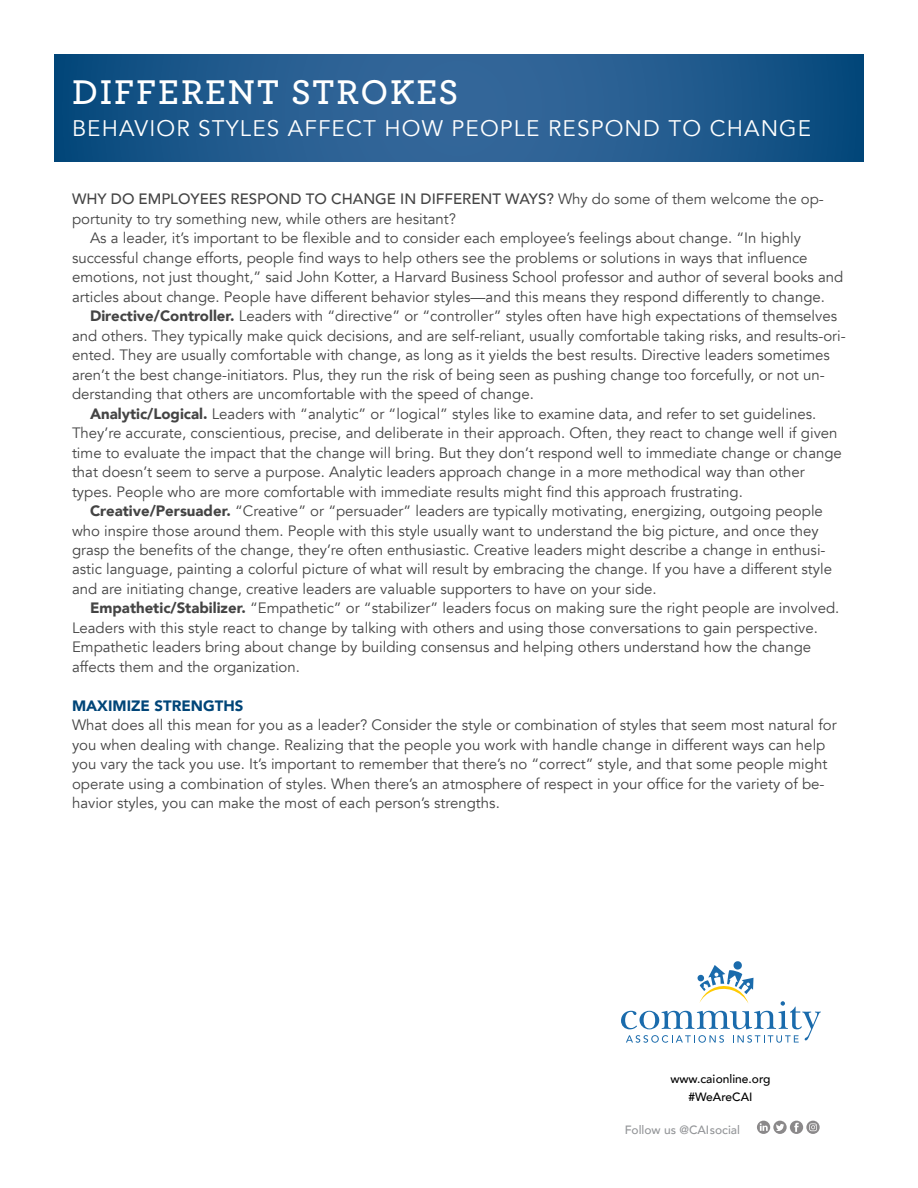
<style>
.page{position:relative;width:918px;height:1188px;background:#fff}
.page>*{position:absolute;margin:0;border:0;box-sizing:border-box;transform-origin:0 0}
.t1{font:600 36px "Archer";letter-spacing:.05em;color:#fff}
.t2{font:22.5px "Avenir";letter-spacing:.05em;color:#fff}
.t3{font:15px/19.5px "Avenir";color:#444}
.t4{font:500 15px "Avenir";color:#444}
.t5{font:900 15px "Avenir";color:#004578}
.t6{font:500 12px/18px "Avenir";color:#000;text-align:center}
.t7{font:500 12px "Avenir";color:#939598}
.s1{font-weight:400}
.s2{font-weight:900}
</style>
<div class="page">
<svg style="left:773px;top:1121px;width:14px;height:13px"></svg>
<svg style="left:776px;top:1124px;width:8px;height:7px"></svg>
<svg style="left:790px;top:1121px;width:13px;height:13px"></svg>
<svg style="left:806px;top:1121px;width:14px;height:13px"></svg>
<svg style="left:809px;top:1123px;width:8px;height:8px"></svg>
<svg style="left:757px;top:1121px;width:13px;height:13px"></svg>
<svg style="left:621px;top:961px;width:200px;height:82px"></svg>
<svg style="left:54px;top:54px;width:810px;height:108px;background:#215a8d"></svg>
<h1 class="t1" style="left:72px;top:65px;width:388px">DIFFERENT STROKES</h1>
<h2 class="t2" style="left:72px;top:115px;width:741px">BEHAVIOR STYLES AFFECT HOW PEOPLE RESPOND TO CHANGE</h2>
<p class="t4" style="left:72px;top:186px;width:753px">WHY DO EMPLOYEES RESPOND TO CHANGE IN DIFFERENT WAYS? <span class="s1">Why do some of them welcome the op-</span></p>
<p class="t3" style="left:72px;top:209px;width:386px">portunity to try something new, while others are hesitant?</p>
<p class="t3" style="left:90px;top:228px;width:712px">As a leader, it’s important to be flexible and to consider each employee’s feelings about change. “In highly</p>
<p class="t3" style="left:72px;top:248px;width:737px">successful change efforts, people find ways to help others see the problems or solutions in ways that influence</p>
<p class="t3" style="left:72px;top:267px;width:773px">emotions, not just thought,” said John Kotter, a Harvard Business School professor and author of several books and</p>
<p class="t3" style="left:72px;top:287px;width:755px">articles about change. People have different behavior styles—and this means they respond differently to change.</p>
<p class="t3" style="left:90px;top:306px;width:749px"><span class="s2">Directive/Controller.</span> Leaders with “directive” or “controller” styles often have high expectations of themselves</p>
<p class="t3" style="left:72px;top:326px;width:775px">and others. They typically make quick decisions, and are self-reliant, usually comfortable taking risks, and results-ori-</p>
<p class="t3" style="left:72px;top:345px;width:760px">ented. They are usually comfortable with change, as long as it yields the best results. Directive leaders sometimes</p>
<p class="t3" style="left:72px;top:365px;width:754px">aren’t the best change-initiators. Plus, they run the risk of being seen as pushing change too forcefully, or not un-</p>
<p class="t3" style="left:72px;top:384px;width:463px">derstanding that others are uncomfortable with the speed of change.</p>
<p class="t3" style="left:90px;top:404px;width:728px"><span class="s2">Analytic/Logical.</span> Leaders with “analytic” or “logical” styles like to examine data, and refer to set guidelines.</p>
<p class="t3" style="left:72px;top:423px;width:767px">They’re accurate, conscientious, precise, and deliberate in their approach. Often, they react to change well if given</p>
<p class="t3" style="left:72px;top:443px;width:771px">time to evaluate the impact that the change will bring. But they don’t respond well to immediate change or change</p>
<p class="t3" style="left:72px;top:462px;width:734px">that doesn’t seem to serve a purpose. Analytic leaders approach change in a more methodical way than other</p>
<p class="t3" style="left:72px;top:482px;width:672px">types. People who are more comfortable with immediate results might find this approach frustrating.</p>
<p class="t3" style="left:90px;top:501px;width:734px"><span class="s2">Creative/Persuader.</span> “Creative” or “persuader” leaders are typically motivating, energizing, outgoing people</p>
<p class="t3" style="left:72px;top:521px;width:748px">who inspire those around them. People with this style usually want to understand the big picture, and once they</p>
<p class="t3" style="left:72px;top:540px;width:755px">grasp the benefits of the change, they’re often enthusiastic. Creative leaders might describe a change in enthusi-</p>
<p class="t3" style="left:72px;top:560px;width:762px">astic language, painting a colorful picture of what will result by embracing the change. If you have a different style</p>
<p class="t3" style="left:72px;top:579px;width:586px">and are initiating change, creative leaders are valuable supporters to have on your side.</p>
<p class="t3" style="left:90px;top:599px;width:751px"><span class="s2">Empathetic/Stabilizer.</span> “Empathetic” or “stabilizer” leaders focus on making sure the right people are involved.</p>
<p class="t3" style="left:72px;top:618px;width:748px">Leaders with this style react to change by talking with others and using those conversations to gain perspective.</p>
<p class="t3" style="left:72px;top:638px;width:741px">Empathetic leaders bring about change by building consensus and helping others understand how the change</p>
<p class="t3" style="left:72px;top:657px;width:230px">affects them and the organization.</p>
<p class="t5" style="left:72px;top:693px;width:173px">MAXIMIZE STRENGTHS</p>
<p class="t3" style="left:72px;top:716px;width:766px">What does all this mean for you as a leader? Consider the style or combination of styles that seem most natural for you when dealing with change. Realizing that the people you work with handle change in different ways can help you vary the tack you use. It’s important to remember that there’s no “correct” style, and that some people might operate using a combination of styles. When there’s an atmosphere of respect in your office for the variety of be&shy;havior styles, you can make the most of each person’s strengths.</p>
<p class="t6" style="left:670px;top:1069px;width:102px">www.caionline.org #WeAreCAI</p>
<p class="t7" style="left:625px;top:1119px;width:117px">Follow us @CAIsocial</p>
</div>
